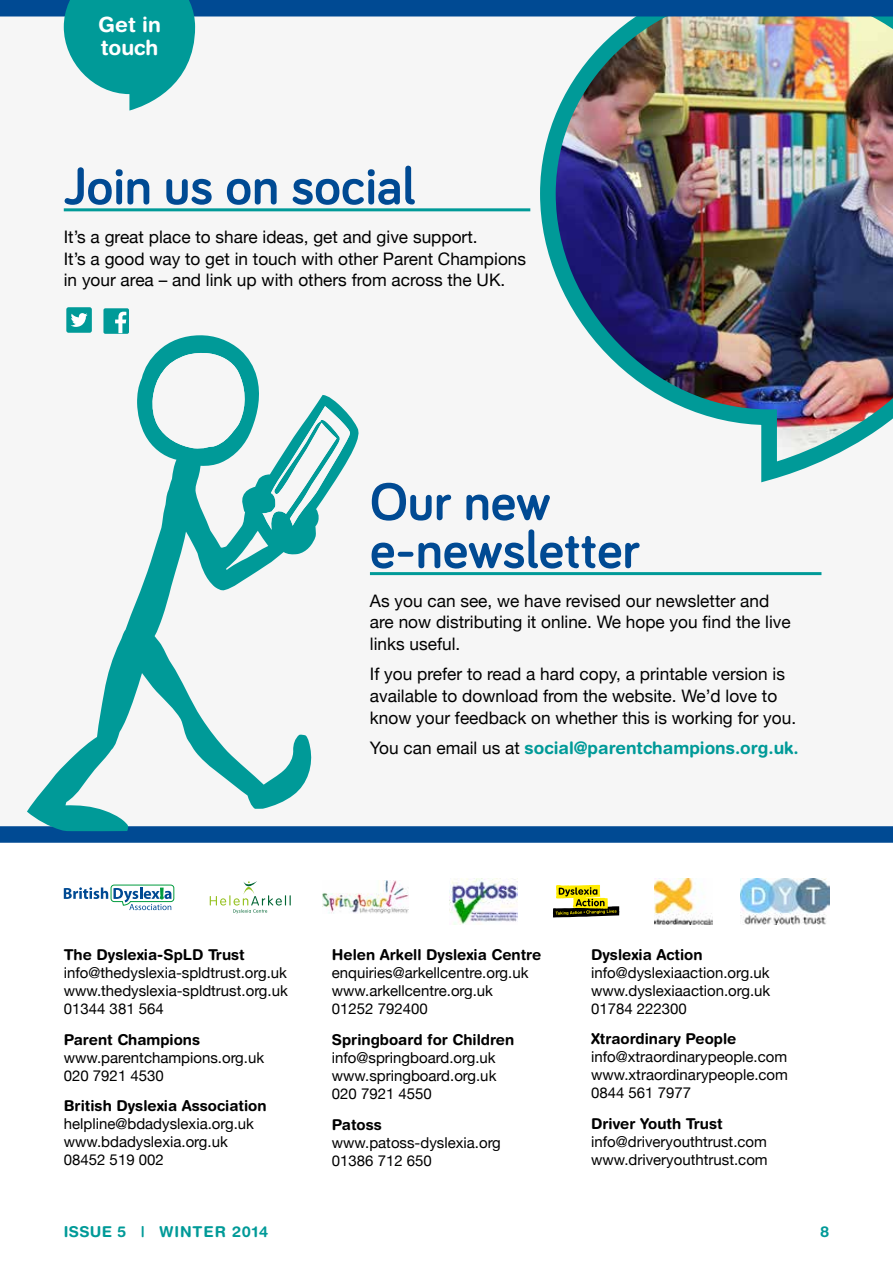
<style>
.page{position:relative;width:893px;height:1263px;background:#f6f6f6}
.page>*{position:absolute;margin:0;border:0;box-sizing:border-box;transform-origin:0 0}
.t1{font:700 54px/48px "Bariol";color:#004a93}
.t2{font:700 21px/22.5px "Helvetica Rounded";color:#fff}
.t3{font:17.25px/21.8px "Helvetica Neue";color:#000}
.t4{font:700 17.25px "Helvetica Rounded";color:#009a98}
.t5{font:15px/18px "Helvetica Neue";color:#000}
.t6{font:700 15px "Helvetica Rounded";color:#000}
.t7{font:700 15px "Helvetica Rounded";letter-spacing:.06em;color:#009a98}
.s1{font-family:"Helvetica Neue";font-weight:400;color:#000}
</style>
<div class="page">
<div style="left:0;top:838px;width:893px;height:425px;background:#fff"></div>
<img style="left:323px;top:881px;width:85px;height:33px">
<svg style="left:64px;top:885px;width:110px;height:25px"></svg>
<svg style="left:210px;top:881px;width:81px;height:33px"></svg>
<svg style="left:553px;top:885px;width:66px;height:32px"></svg>
<img style="left:449px;top:878px;width:69px;height:46px">
<img style="left:654px;top:878px;width:59px;height:46px">
<img style="left:740px;top:878px;width:89px;height:46px">
<img style="left:540px;top:17px;width:353px;height:466px">
<div style="left:0;top:0;width:893px;height:17px;background:#004a93"></div>
<svg style="left:64px;top:0;width:131px;height:111px"></svg>
<hr style="left:64px;top:208px;width:466px;height:3px;background:#009a98">
<svg style="left:63px;top:208px;width:360px;height:4px"></svg>
<div style="left:66px;top:307px;width:26px;height:26px;background:#009a98;border-radius:2px"></div>
<svg style="left:71px;top:313px;width:17px;height:14px"></svg>
<div style="left:103px;top:308px;width:26px;height:26px;background:#009a98;border-radius:2px"></div>
<svg style="left:115px;top:312px;width:11px;height:21px"></svg>
<hr style="left:370px;top:572px;width:451px;height:3px;background:#009a98">
<svg style="left:369px;top:476px;width:279px;height:100px"></svg>
<div style="left:0;top:826px;width:893px;height:17px;background:#004a93"></div>
<svg style="left:27px;top:335px;width:333px;height:497px"></svg>
<svg style="left:262px;top:406px;width:88px;height:124px"></svg>
<svg style="left:152px;top:352px;width:95px;height:97px"></svg>
<h2 class="t2" style="left:98px;top:13px;width:64px">Get in touch</h2>
<h1 class="t1" style="left:64px;top:165px;width:353px">Join us on social</h1>
<p class="t3" style="left:64px;top:226px;width:464px">It’s a great place to share ideas, get and give support.<br>It’s a good way to get in touch with other Parent Champions in your area – and link up with others from across the UK.</p>
<h1 class="t1" style="left:370px;top:480px;width:272px">Our new e-newsletter</h1>
<p class="t3" style="left:370px;top:589px;width:422px">As you can see, we have revised our newsletter and are now distributing it online. We hope you find the live links useful.</p>
<p class="t3" style="left:370px;top:663px;width:428px">If you prefer to read a hard copy, a printable version is available to download from the website. We’d love to know your feedback on whether this is working for you.</p>
<p class="t4" style="left:370px;top:737px;width:430px"><span class="s1">You can email us at</span> social@parentchampions.org.uk.</p>
<p class="t6" style="left:64px;top:945px;width:183px">The Dyslexia-SpLD Trust</p>
<p class="t5" style="left:64px;top:963px;width:226px;text-align:justify">info@thedyslexia-spldtrust.org.uk www.thedyslexia-spldtrust.org.uk 01344 381 564</p>
<p class="t6" style="left:64px;top:1030px;width:138px">Parent Champions</p>
<p class="t5" style="left:64px;top:1048px;width:202px">www.parentchampions.org.uk<br>020 7921 4530</p>
<p class="t6" style="left:64px;top:1097px;width:204px">British Dyslexia Association</p>
<p class="t5" style="left:64px;top:1115px;width:192px">helpline@bdadyslexia.org.uk www.bdadyslexia.org.uk<br>08452 519 002</p>
<p class="t6" style="left:332px;top:946px;width:211px">Helen Arkell Dyslexia Centre</p>
<p class="t5" style="left:332px;top:963px;width:198px">enquiries@arkellcentre.org.uk www.arkellcentre.org.uk<br>01252 792400</p>
<p class="t6" style="left:332px;top:1030px;width:184px">Springboard for Children</p>
<p class="t5" style="left:332px;top:1048px;width:166px;text-align:justify">info@springboard.org.uk www.springboard.org.uk 020 7921 4550</p>
<p class="t6" style="left:332px;top:1115px;width:52px">Patoss</p>
<p class="t5" style="left:332px;top:1133px;width:170px">www.patoss-dyslexia.org<br>01386 712 650</p>
<p class="t6" style="left:591px;top:945px;width:113px">Dyslexia Action</p>
<p class="t5" style="left:591px;top:963px;width:181px;text-align:justify">info@dyslexiaaction.org.uk www.dyslexiaaction.org.uk 01784 222300</p>
<p class="t6" style="left:591px;top:1030px;width:147px">Xtraordinary People</p>
<p class="t5" style="left:591px;top:1048px;width:198px;text-align:justify">info@xtraordinarypeople.com www.xtraordinarypeople.com 0844 561 7977</p>
<p class="t6" style="left:591px;top:1115px;width:133px">Driver Youth Trust</p>
<p class="t5" style="left:591px;top:1133px;width:178px">info@driveryouthtrust.com www.driveryouthtrust.com</p>
<p class="t7" style="left:64px;top:1222px;width:206px">ISSUE 5 | WINTER 2014</p>
<p class="t7" style="left:820px;top:1222px;width:11px">8</p>
</div>
